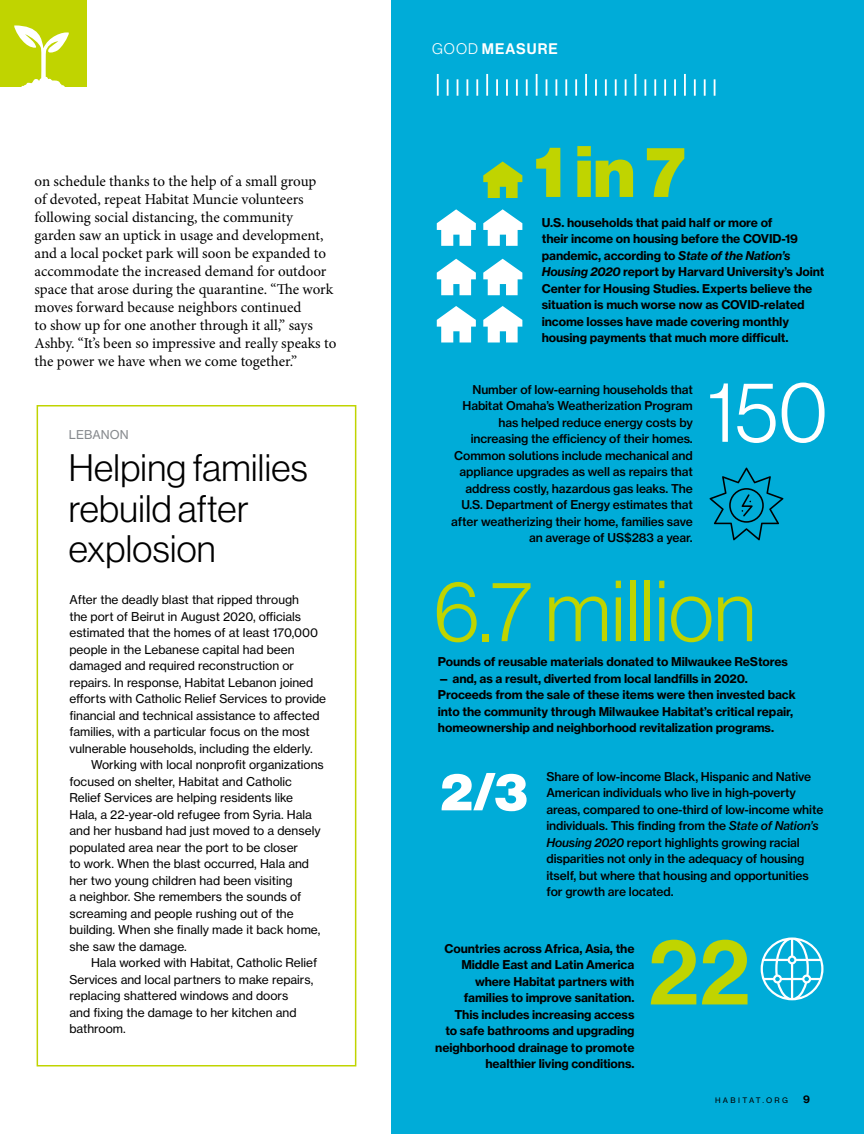
<style>
.page{position:relative;width:864px;height:1134px;background:#fff}
.page>*{position:absolute;margin:0;border:0;box-sizing:border-box;transform-origin:0 0}
.t1{font:92.7px "N Haas Grotesk DS Pro 65 Md";color:#c0d400}
.t2{font:84.6px "N Haas Grotesk DS Pro 45 Lt";color:#c0d400}
.t3{font:84.6px "N Haas Grotesk DS Pro 45 Lt";color:#fff}
.t4{font:71.1px "N Haas Grotesk DS Pro 95 Blk";color:#c0d400}
.t5{font:52.2px "N Haas Grotesk DS Pro 95 Blk";color:#fff}
.t6{font:37.5px/40.5px "N Haas Grotesk DS Pro 45 Lt";letter-spacing:.01em;color:#000}
.t7{font:15px/18px "Minion Pro";letter-spacing:-.005em;color:#000}
.t8{font:15px "N Haas Grotesk DS Pro 65 Md";letter-spacing:.065em;color:#fff}
.t9{font:12px/16.5px "N Haas Grotesk TX Pro 55 Rg";color:#000}
.t10{font:12px/16.5px "N Haas Grotesk TX Pro 75 Bd";letter-spacing:-.01em;color:#000}
.t11{font:12px/16.5px "N Haas Grotesk TX Pro 65 Md";letter-spacing:-.01em;color:#000;text-align:right}
.t12{font:12px "N Haas Grotesk TX Pro 55 Rg";letter-spacing:.005em;color:#878a8e}
.t13{font:10.5px "N Haas Grotesk TX Pro 75 Bd";color:#000}
.t14{font:7.5px "N Haas Grotesk TX Pro 55 Rg";letter-spacing:.315em;color:#000}
.s1{font-family:"N Haas Grotesk DS Pro 45 Lt"}
.s2{font-family:"N Haas Grotesk TX Pro 76 Bd It"}
.s3{font-family:"N Haas Grotesk TX Pro 66 Md It"}
</style>
<div class="page">
<svg style="left:36px;top:405px;width:321px;height:662px"></svg>
<div style="left:392px;top:0;width:472px;height:1134px;background:#00acd8"></div>
<div style="left:0;top:0;width:86px;height:86px;background:#c0d400"></div>
<svg style="left:14px;top:25px;width:57px;height:62px"></svg>
<hr style="left:437px;top:74px;width:2px;height:22px;background:#fff">
<hr style="left:585px;top:74px;width:2px;height:22px;background:#fff">
<svg style="left:447px;top:79px;width:2px;height:17px"></svg>
<svg style="left:595px;top:79px;width:2px;height:17px"></svg>
<svg style="left:457px;top:79px;width:1px;height:17px"></svg>
<svg style="left:605px;top:79px;width:2px;height:17px"></svg>
<svg style="left:467px;top:79px;width:1px;height:17px"></svg>
<svg style="left:615px;top:79px;width:2px;height:17px"></svg>
<svg style="left:476px;top:79px;width:2px;height:17px"></svg>
<svg style="left:625px;top:79px;width:2px;height:17px"></svg>
<hr style="left:486px;top:74px;width:2px;height:22px;background:#fff">
<svg style="left:635px;top:74px;width:1px;height:22px"></svg>
<svg style="left:496px;top:79px;width:2px;height:17px"></svg>
<svg style="left:644px;top:79px;width:2px;height:17px"></svg>
<svg style="left:506px;top:79px;width:2px;height:17px"></svg>
<svg style="left:654px;top:79px;width:2px;height:17px"></svg>
<svg style="left:516px;top:79px;width:2px;height:17px"></svg>
<svg style="left:664px;top:79px;width:2px;height:17px"></svg>
<svg style="left:526px;top:79px;width:2px;height:17px"></svg>
<svg style="left:674px;top:79px;width:2px;height:17px"></svg>
<hr style="left:536px;top:74px;width:2px;height:22px;background:#fff">
<hr style="left:684px;top:74px;width:2px;height:22px;background:#fff">
<svg style="left:546px;top:79px;width:1px;height:17px"></svg>
<svg style="left:694px;top:79px;width:2px;height:17px"></svg>
<svg style="left:555px;top:79px;width:2px;height:17px"></svg>
<svg style="left:704px;top:79px;width:2px;height:17px"></svg>
<svg style="left:565px;top:79px;width:2px;height:17px"></svg>
<svg style="left:714px;top:79px;width:2px;height:17px"></svg>
<svg style="left:575px;top:79px;width:2px;height:17px"></svg>
<svg style="left:483px;top:162px;width:39px;height:36px"></svg>
<svg style="left:483px;top:209px;width:39px;height:37px"></svg>
<svg style="left:483px;top:259px;width:39px;height:36px"></svg>
<svg style="left:483px;top:306px;width:39px;height:36px"></svg>
<svg style="left:437px;top:209px;width:39px;height:37px"></svg>
<svg style="left:437px;top:259px;width:39px;height:36px"></svg>
<svg style="left:437px;top:306px;width:39px;height:36px"></svg>
<svg style="left:710px;top:468px;width:73px;height:72px"></svg>
<svg style="left:761px;top:938px;width:63px;height:62px"></svg>
<p class="t7" style="left:35px;top:173px;width:303px">on schedule thanks to the help of a small group<br>of devoted, repeat Habitat Muncie volunteers following social distancing, the community garden saw an uptick in usage and development, and a local pocket park will soon be expanded to accommodate the increased demand for outdoor space that arose during the quarantine. “The work moves forward because neighbors continued<br>to show up for one another through it all,” says Ashby. “It’s been so impressive and really speaks to the power we have when we come together.”</p>
<p class="t12" style="left:69px;top:427px;width:61px">LEBANON</p>
<h3 class="t6" style="left:69px;top:448px;width:241px">Helping families rebuild after explosion</h3>
<p class="t9" style="left:69px;top:592px;width:258px">After the deadly blast that ripped through<br>the port of Beirut in August 2020, officials estimated that the homes of at least 170,000 people in the Lebanese capital had been damaged and required reconstruction or repairs. In response, Habitat Lebanon joined efforts with Catholic Relief Services to provide financial and technical assistance to affected families, with a particular focus on the most vulnerable households, including the elderly.</p>
<p class="t9" style="left:69px;top:757px;width:256px;text-indent:22px">Working with local nonprofit organizations focused on shelter, Habitat and Catholic Relief Services are helping residents like Hala, a 22-year-old refugee from Syria. Hala and her husband had just moved to a densely populated area near the port to be closer<br>to work. When the blast occurred, Hala and her two young children had been visiting<br>a neighbor. She remembers the sounds of screaming and people rushing out of the building. When she finally made it back home, she saw the damage.</p>
<p class="t9" style="left:69px;top:955px;width:249px;text-indent:22px">Hala worked with Habitat, Catholic Relief Services and local partners to make repairs, replacing shattered windows and doors<br>and fixing the damage to her kitchen and bathroom.</p>
<p class="t8" style="left:432px;top:40px;width:127px"><span class="s1">GOOD</span> MEASURE</p>
<h3 class="t4" style="left:534px;top:130px;width:153px">1 in 7</h3>
<p class="t10" style="left:542px;top:214px;width:284px">U.S. households that paid half or more of<br>their income on housing before the COVID-19 pandemic, according to <span class="s2">State of the Nation’s Housing 2020</span> report by Harvard University’s Joint Center for Housing Studies. Experts believe the situation is much worse now as COVID-related income losses have made covering monthly housing payments that much more difficult.</p>
<p class="t11" style="left:451px;top:381px;width:243px">Number of low-earning households that Habitat Omaha’s Weatherization Program has helped reduce energy costs by increasing the efficiency of their homes.<br>Common solutions include mechanical and appliance upgrades as well as repairs that address costly, hazardous gas leaks. The U.S. Department of Energy estimates that after weatherizing their home, families save an average of US$283 a year.</p>
<h2 class="t3" style="left:707px;top:364px;width:122px">150</h2>
<h2 class="t2" style="left:434px;top:564px;width:324px">6.7 million</h2>
<p class="t10" style="left:438px;top:654px;width:352px">Pounds of reusable materials donated to Milwaukee ReStores</p>
<p class="t10" style="left:438px;top:670px;width:359px">— and, as a result, diverted from local landfills in 2020.<br>Proceeds from the sale of these items were then invested back into the community through Milwaukee Habitat’s critical repair, homeownership and neighborhood revitalization programs.</p>
<h3 class="t5" style="left:441px;top:761px;width:88px">2/3</h3>
<p class="t11" style="left:546px;top:768px;width:278px;text-align:left">Share of low-income Black, Hispanic and Native American individuals who live in high-poverty areas, compared to one-third of low-income white individuals. This finding from the <span class="s3">State of Nation’s Housing 2020</span> report highlights growing racial disparities not only in the adequacy of housing itself, but where that housing and opportunities for growth are located.</p>
<p class="t10" style="left:435px;top:940px;width:201px;text-align:right">Countries across Africa, Asia, the<br>Middle East and Latin America where Habitat partners with families to improve sanitation.<br>This includes increasing access<br>to safe bathrooms and upgrading neighborhood drainage to promote healthier living conditions.</p>
<h1 class="t1" style="left:648px;top:918px;width:103px">22</h1>
<p class="t14" style="left:715px;top:1096px;width:75px">HABITAT.ORG</p>
<p class="t13" style="left:803px;top:1093px;width:8px">9</p>
</div>
